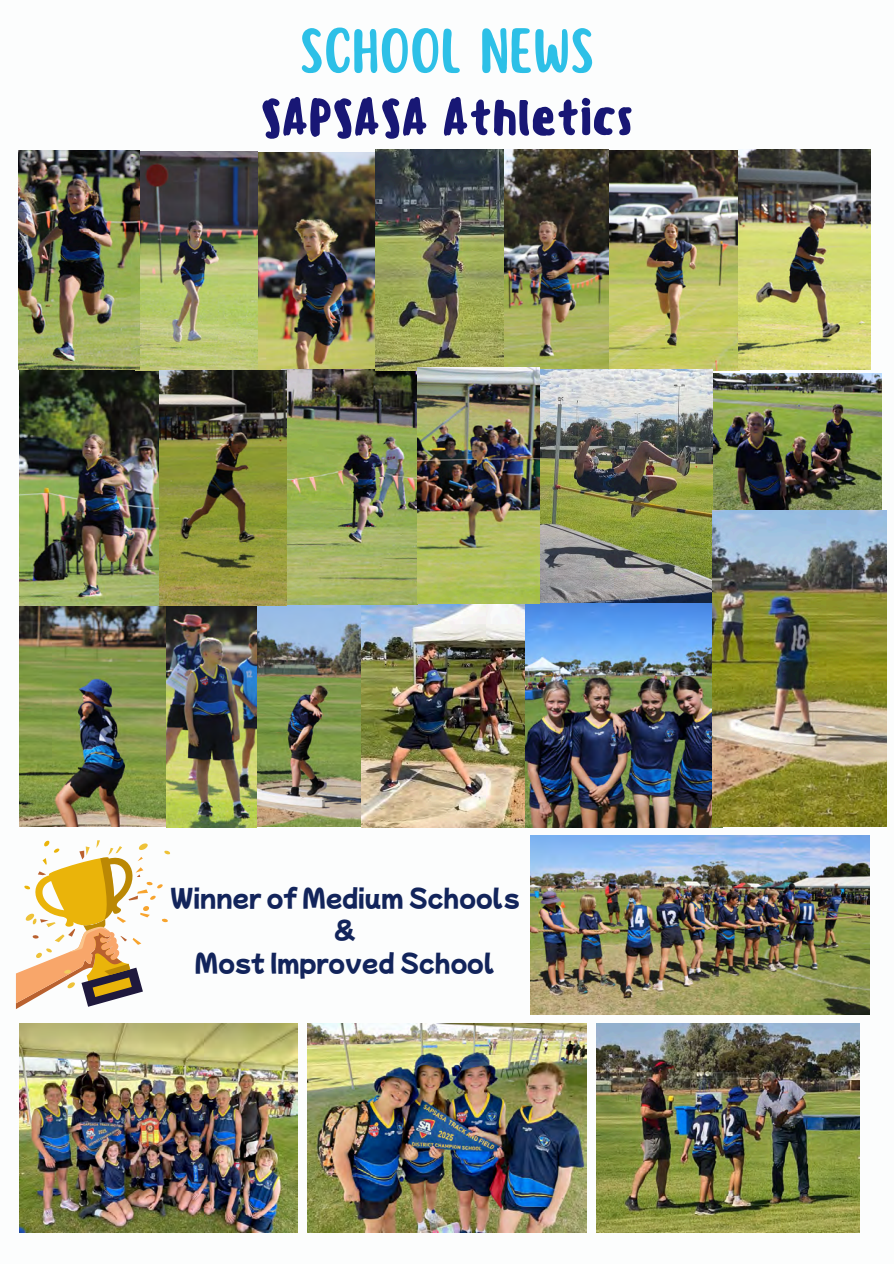
<style>
.page{position:relative;width:894px;height:1264px;background:#fff}
.page>*{position:absolute;margin:0;border:0;box-sizing:border-box;transform-origin:0 0}
.t1{font:56.1px "Scripter";color:#2dc0e7}
.t2{font:500 50.25px "Sensei";letter-spacing:-.025em;color:#181775}
.t3{font:24px "Mochiy Pop One";color:#12245b}
</style>
<div class="page">
<img style="left:19px;top:1023px;width:278px;height:208px">
<img style="left:308px;top:1023px;width:278px;height:208px">
<img style="left:256px;top:602px;width:466px;height:225px">
<img style="left:19px;top:605px;width:147px;height:221px">
<img style="left:712px;top:373px;width:169px;height:137px">
<img style="left:608px;top:151px;width:131px;height:220px">
<img style="left:503px;top:149px;width:105px;height:220px">
<img style="left:140px;top:152px;width:235px;height:218px">
<img style="left:19px;top:365px;width:141px;height:240px">
<img style="left:166px;top:605px;width:90px;height:222px">
<img style="left:539px;top:369px;width:173px;height:233px">
<img style="left:287px;top:370px;width:131px;height:234px">
<img style="left:596px;top:1023px;width:263px;height:208px">
<img style="left:738px;top:149px;width:132px;height:221px">
<img style="left:375px;top:149px;width:128px;height:221px">
<img style="left:18px;top:150px;width:122px;height:219px">
<img style="left:159px;top:370px;width:128px;height:235px">
<img style="left:417px;top:367px;width:122px;height:236px">
<img style="left:712px;top:511px;width:174px;height:315px">
<img style="left:530px;top:836px;width:339px;height:178px">
<svg style="left:16px;top:840px;width:154px;height:169px"></svg>
<h1 class="t1" style="left:299px;top:23px;width:296px">SCHOOL NEWS</h1>
<h2 class="t2" style="left:260px;top:87px;width:375px">SAPSASA Athletics</h2>
<p class="t3" style="left:170px;top:878px;width:351px">Winner of Medium Schools</p>
<p class="t3" style="left:334px;top:911px;width:22px">&amp;</p>
<p class="t3" style="left:195px;top:944px;width:301px">Most Improved School</p>
</div>
